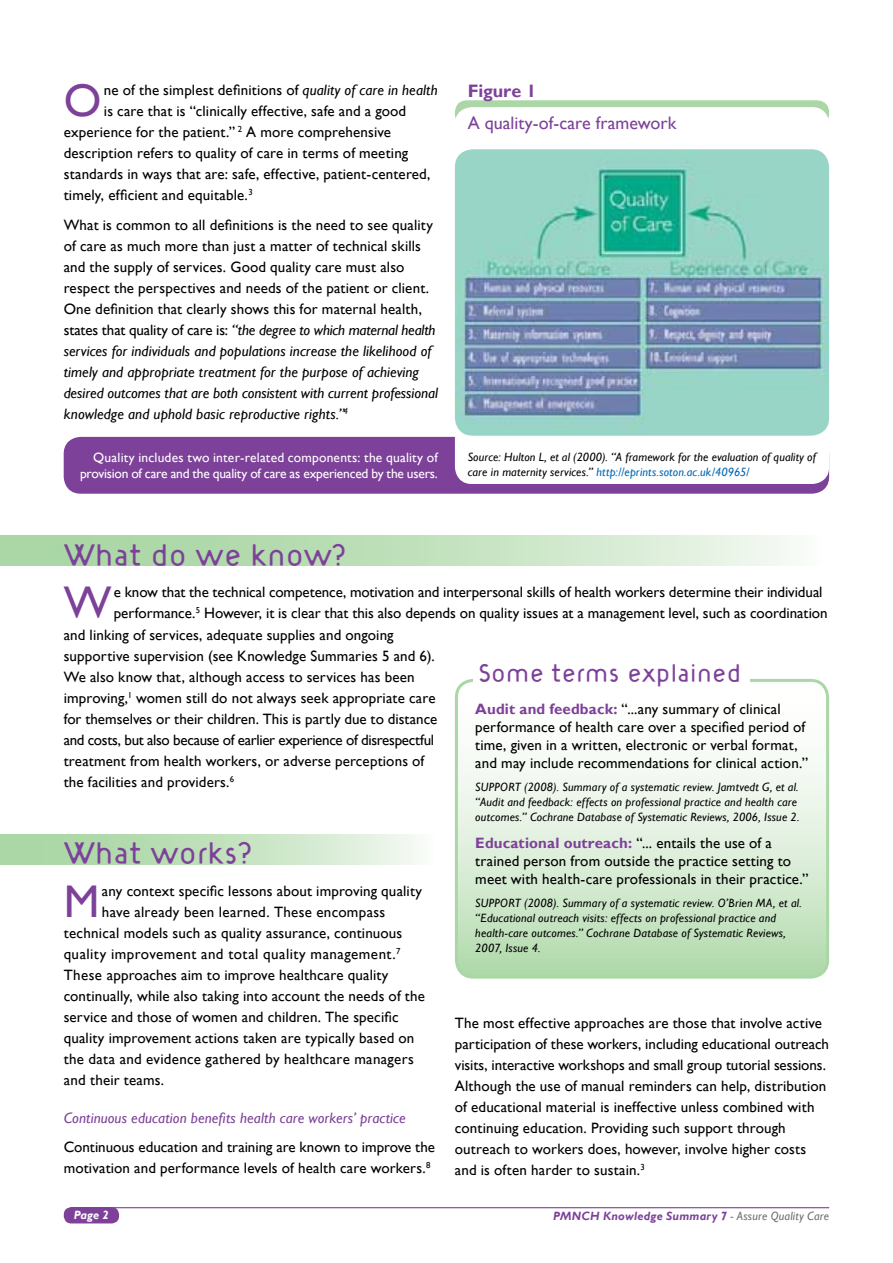
<style>
.page{position:relative;width:893px;height:1263px;background:#fff}
.page>*{position:absolute;margin:0;border:0;box-sizing:border-box;transform-origin:0 0}
.t1{font:45.75px "Gill Sans";color:#7d4199}
.t2{font:300 33px "Target";color:#7d4199}
.t3{font:300 27px "Target";color:#7d4199}
.t4{font:18px "Gill Sans";color:#7d4199}
.t5{font:700 18px "Gill Sans";color:#7d4199}
.t6{font:15px/21px "Gill Sans";letter-spacing:.01em;color:#000}
.t7{font:italic 15px "Gill Sans";letter-spacing:.01em;color:#7d4199}
.t8{font:15px "Gill Sans";letter-spacing:.03em;color:#000}
.t9{font:13.5px/16.2px "Gill Sans";letter-spacing:-.005em;color:#fff;text-align:right}
.t10{font:italic 12px/15px "Gill Sans";letter-spacing:.015em;color:#000}
.t11{font:italic 700 12px "Gill Sans";letter-spacing:.02em;color:#7d4199}
.t12{font:italic 700 12px "Gill Sans";color:#fff}
.s1{font-style:italic}
.s2{color:#0066b3}
.s3{font-weight:700;color:#7d4199}
.s4{font-weight:400;color:#6d6e71}
</style>
<div class="page">
<div style="left:64px;top:1207px;width:55px;height:16px;background:#7d4199;border-radius:7px"></div>
<hr style="left:71px;top:1207px;width:758px;height:1px;background:#7d4199">
<div style="left:0;top:536px;width:829px;height:30px;background:linear-gradient(to right,#9dd097,#f0f7ee)"></div>
<div style="left:455px;top:100px;width:374px;height:26px;background:#aad7a5;border-radius:12px"></div>
<div style="left:64px;top:437px;width:765px;height:57px;background:#7d4199;border-radius:17px"></div>
<div style="left:455px;top:107px;width:374px;height:377px;background:#fff;border-radius:17px"></div>
<img style="left:455px;top:149px;width:374px;height:287px">
<svg style="left:456px;top:680px;width:370px;height:295px"></svg>
<div style="left:455px;top:679px;width:374px;height:300px;border:3px solid #aad7a5;border-radius:17px"></div>
<div style="left:473px;top:661px;width:276px;height:33px;background:#fff"></div>
<div style="left:0;top:834px;width:438px;height:30px;background:linear-gradient(to right,#9dd197,#f0f7ee)"></div>
<h1 class="t1" style="left:64px;top:74px;width:39px">O</h1>
<p class="t6" style="left:104px;top:80px;width:335px">ne of the simplest definitions of <span class="s1">quality of care in health</span></p>
<p class="t6" style="left:104px;top:101px;width:304px">is care that is “clinically effective, safe and a good</p>
<p class="t6" style="left:64px;top:122px;width:329px">experience for the patient.” <sup>2</sup> A more comprehensive</p>
<p class="t6" style="left:64px;top:143px;width:346px">description refers to quality of care in terms of meeting</p>
<p class="t6" style="left:64px;top:164px;width:368px">standards in ways that are: safe, effective, patient-centered,</p>
<p class="t6" style="left:64px;top:185px;width:191px">timely, efficient and equitable.<sup>3</sup></p>
<p class="t6" style="left:64px;top:215px;width:376px">What is common to all definitions is the need to see quality of care as much more than just a matter of technical skills and the supply of services. Good quality care must also respect the perspectives and needs of the patient or client.<br>One definition that clearly shows this for maternal health, states that quality of care is: <span class="s1">“the degree to which maternal health services for individuals and populations increase the likelihood of timely and appropriate treatment for the purpose of achieving desired outcomes that are both consistent with current professional knowledge and uphold basic reproductive rights.”</span><sup>4</sup></p>
<p class="t5" style="left:468px;top:81px;width:70px">Figure 1</p>
<p class="t4" style="left:468px;top:112px;width:210px">A quality-of-care framework</p>
<p class="t9" style="left:80px;top:449px;width:359px">Quality includes two inter-related components: the quality of provision of care and the quality of care as experienced by the users.</p>
<p class="t10" style="left:468px;top:449px;width:350px">Source: Hulton L, et al (2000). “A framework for the evaluation of quality of care in maternity services.” <span class="s2">http://eprints.soton.ac.uk/40965/</span></p>
<h2 class="t2" style="left:64px;top:535px;width:284px">What do we know?</h2>
<h1 class="t1" style="left:64px;top:576px;width:49px">W</h1>
<p class="t6" style="left:114px;top:582px;width:715px">e know that the technical competence, motivation and interpersonal skills of health workers determine their individual performance.<sup>5</sup> However, it is clear that this also depends on quality issues at a management level, such as coordination</p>
<p class="t6" style="left:64px;top:625px;width:375px">and linking of services, adequate supplies and ongoing supportive supervision (see Knowledge Summaries 5 and 6).<br>We also know that, although access to services has been improving,<sup>1</sup> women still do not always seek appropriate care for themselves or their children. This is partly due to distance and costs, but also because of earlier experience of disrespectful treatment from health workers, or adverse perceptions of the facilities and providers.<sup>6</sup></p>
<h2 class="t2" style="left:64px;top:834px;width:190px">What works?</h2>
<h1 class="t1" style="left:64px;top:875px;width:37px">M</h1>
<p class="t6" style="left:102px;top:880px;width:322px">any context specific lessons about improving quality</p>
<p class="t6" style="left:102px;top:901px;width:285px">have already been learned. These encompass</p>
<p class="t6" style="left:64px;top:922px;width:340px">technical models such as quality assurance, continuous</p>
<p class="t8" style="left:64px;top:945px;width:338px">quality improvement and total quality management.<sup>7</sup></p>
<p class="t6" style="left:64px;top:964px;width:326px">These approaches aim to improve healthcare quality</p>
<p class="t6" style="left:64px;top:985px;width:363px">continually, while also taking into account the needs of the</p>
<p class="t6" style="left:64px;top:1006px;width:337px">service and those of women and children. The specific</p>
<p class="t6" style="left:64px;top:1027px;width:352px">quality improvement actions taken are typically based on</p>
<p class="t6" style="left:64px;top:1048px;width:352px">the data and evidence gathered by healthcare managers</p>
<p class="t6" style="left:64px;top:1069px;width:102px">and their teams.</p>
<p class="t7" style="left:64px;top:1109px;width:343px">Continuous education benefits health care workers’ practice</p>
<p class="t6" style="left:64px;top:1137px;width:373px">Continuous education and training are known to improve the motivation and performance levels of health care workers.<sup>8</sup></p>
<h3 class="t3" style="left:478px;top:657px;width:264px">Some terms explained</h3>
<p class="t6" style="left:475px;top:700px;width:334px;line-height:18px"><span class="s3">Audit and feedback:</span> “...any summary of clinical performance of health care over a specified period of time, given in a written, electronic or verbal format, and may include recommendations for clinical action.”</p>
<p class="t10" style="left:475px;top:780px;width:326px">SUPPORT (2008). Summary of a systematic review. Jamtvedt G, et al. “Audit and feedback: effects on professional practice and health care outcomes.” Cochrane Database of Systematic Reviews, 2006, Issue 2.</p>
<p class="t6" style="left:475px;top:834px;width:335px;line-height:18px"><span class="s3">Educational outreach:</span> “... entails the use of a trained person from outside the practice setting to meet with health-care professionals in their practice.”</p>
<p class="t10" style="left:475px;top:896px;width:328px">SUPPORT (2008). Summary of a systematic review. O’Brien MA, et al. “Educational outreach visits: effects on professional practice and health-care outcomes.” Cochrane Database of Systematic Reviews, 2007, Issue 4.</p>
<p class="t6" style="left:455px;top:1013px;width:376px">The most effective approaches are those that involve active participation of these workers, including educational outreach visits, interactive workshops and small group tutorial sessions.<br>Although the use of manual reminders can help, distribution of educational material is ineffective unless combined with continuing education. Providing such support through outreach to workers does, however, involve higher costs and is often harder to sustain.<sup>3</sup></p>
<p class="t12" style="left:74px;top:1208px;width:36px">Page 2</p>
<p class="t11" style="left:553px;top:1209px;width:278px">PMNCH Knowledge Summary 7 <span class="s4">- Assure Quality Care</span></p>
</div>
